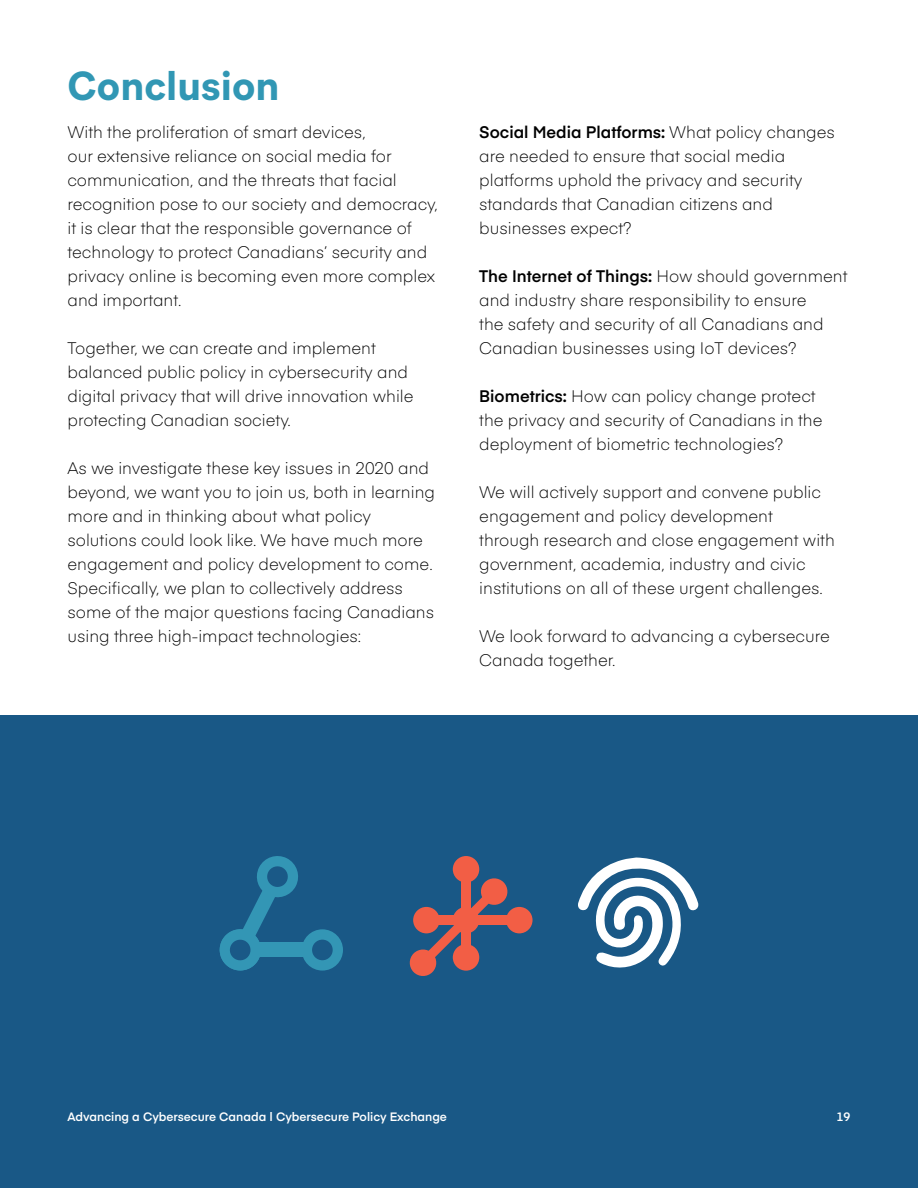
<style>
.page{position:relative;width:918px;height:1188px;background:#fff}
.page>*{position:absolute;margin:0;border:0;box-sizing:border-box;transform-origin:0 0}
.t1{font:700 40.5px "Baton Turbo";color:#3197b4}
.t2{font:300 16.5px/24px "Eina 03";color:#000}
.t3{font:600 12px "Eina 03";color:#fff}
.s1{font-weight:600}
</style>
<div class="page">
<div style="left:0;top:716px;width:918px;height:472px;background:#195886"></div>
<div style="left:302px;top:929px;width:41px;height:42px;background:#3396b5;border-radius:50%"></div>
<div style="left:241px;top:943px;width:82px;height:14px;background:#3396b5"></div>
<div style="left:312px;top:940px;width:21px;height:20px;background:#1a5987;border-radius:50%"></div>
<svg style="left:219px;top:856px;width:82px;height:115px"></svg>
<div style="left:506px;top:907px;width:27px;height:26px;background:#f25e45;border-radius:50%"></div>
<div style="left:453px;top:856px;width:26px;height:27px;background:#f25e45;border-radius:50%"></div>
<svg style="left:409px;top:877px;width:100px;height:99px"></svg>
<div style="left:453px;top:944px;width:26px;height:27px;background:#f25e45;border-radius:50%"></div>
<div style="left:461px;top:905px;width:10px;height:53px;background:#f25e45"></div>
<div style="left:413px;top:907px;width:27px;height:26px;background:#f25e45;border-radius:50%"></div>
<div style="left:426px;top:916px;width:53px;height:9px;background:#f25e45"></div>
<svg style="left:578px;top:857px;width:121px;height:111px"></svg>
<h1 class="t1" style="left:68px;top:55px;width:213px">Conclusion</h1>
<p class="t2" style="left:68px;top:119px;width:372px">With the proliferation of smart devices,<br>our extensive reliance on social media for communication, and the threats that facial recognition pose to our society and democracy, it is clear that the responsible governance of technology to protect Canadians’ security and privacy online is becoming even more complex and important.</p>
<p class="t2" style="left:68px;top:335px;width:348px">Together, we can create and implement balanced public policy in cybersecurity and digital privacy that will drive innovation while protecting Canadian society.</p>
<p class="t2" style="left:68px;top:455px;width:369px">As we investigate these key issues in 2020 and beyond, we want you to join us, both in learning more and in thinking about what policy solutions could look like. We have much more engagement and policy development to come.<br>Specifically, we plan to collectively address some of the major questions facing Canadians using three high-impact technologies:</p>
<p class="t2" style="left:479px;top:119px;width:357px"><span class="s1">Social Media Platforms:</span> What policy changes are needed to ensure that social media platforms uphold the privacy and security standards that Canadian citizens and businesses expect?</p>
<p class="t2" style="left:479px;top:263px;width:370px"><span class="s1">The Internet of Things:</span> How should government and industry share responsibility to ensure<br>the safety and security of all Canadians and Canadian businesses using IoT devices?</p>
<p class="t2" style="left:479px;top:383px;width:345px"><span class="s1">Biometrics:</span> How can policy change protect the privacy and security of Canadians in the deployment of biometric technologies?</p>
<p class="t2" style="left:479px;top:479px;width:357px">We will actively support and convene public engagement and policy development through research and close engagement with government, academia, industry and civic institutions on all of these urgent challenges.</p>
<p class="t2" style="left:479px;top:623px;width:352px">We look forward to advancing a cybersecure<br>Canada together.</p>
<p class="t3" style="left:68px;top:1107px;width:381px">Advancing a Cybersecure Canada | Cybersecure Policy Exchange</p>
<p class="t3" style="left:837px;top:1107px;width:15px">19</p>
</div>
